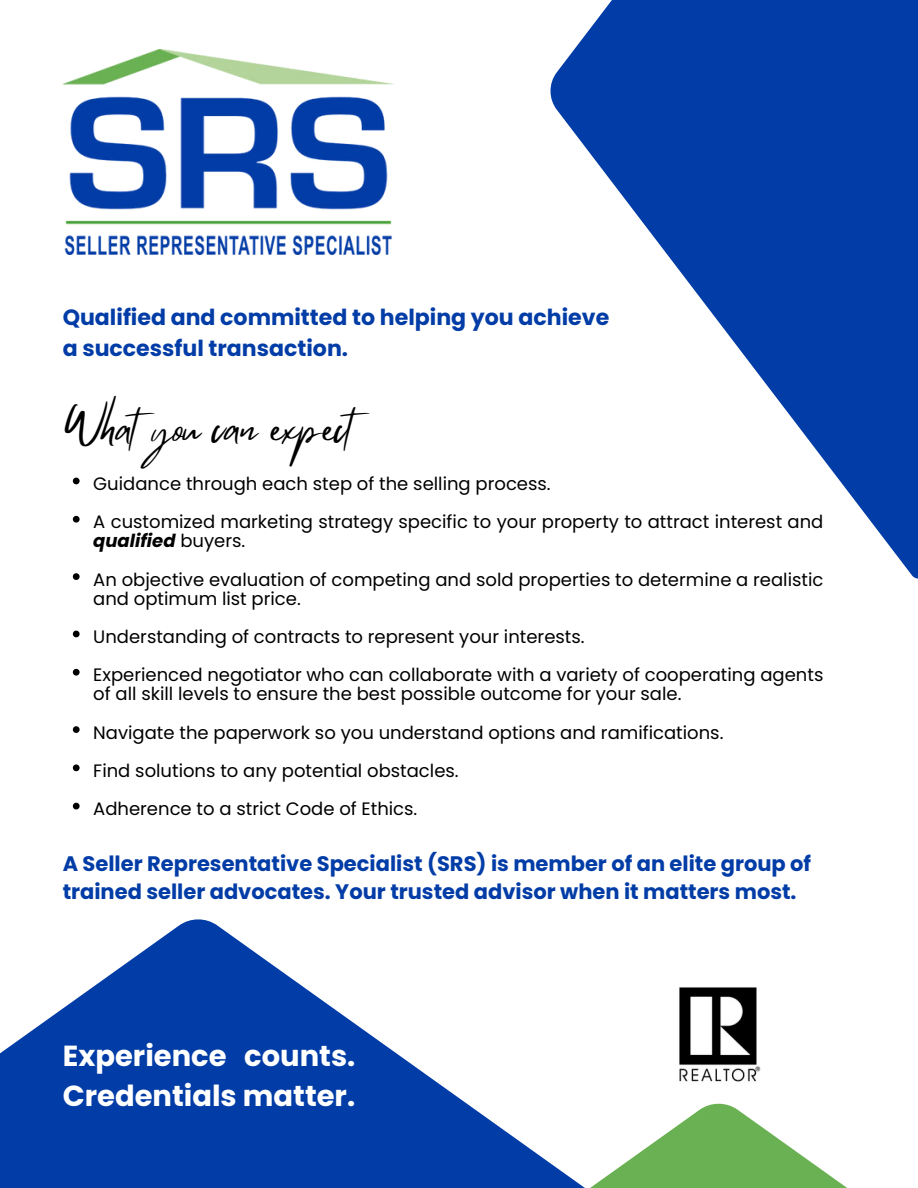
<style>
.page{position:relative;width:918px;height:1188px;background:#fff}
.page>*{position:absolute;margin:0;border:0;box-sizing:border-box;transform-origin:0 0}
.t1{font:42px "Mistrully";color:#000}
.t2{font:700 28.95px/40.5px "Poppins";color:#fff}
.t3{font:700 22.05px/30.3px "Poppins";color:#023ca6}
.t4{font:700 21px/28.2px "Poppins";color:#023ca6}
.t5{font:18px/38.2px "Poppins";color:#000}
.s1{font-weight:700;font-style:italic}
</style>
<div class="page">
<svg style="left:0;top:919px;width:456px;height:269px;fill:#023ca6"></svg>
<svg style="left:191px;top:1096px;width:656px;height:92px;fill:#023ca6"></svg>
<svg style="left:550px;top:0;width:368px;height:579px;fill:#023ca6"></svg>
<img style="left:63px;top:49px;width:331px;height:206px">
<svg style="left:73px;top:478px;width:7px;height:6px"></svg>
<svg style="left:73px;top:516px;width:7px;height:7px"></svg>
<svg style="left:73px;top:573px;width:7px;height:7px"></svg>
<svg style="left:73px;top:631px;width:7px;height:6px"></svg>
<svg style="left:73px;top:669px;width:7px;height:7px"></svg>
<svg style="left:73px;top:726px;width:7px;height:7px"></svg>
<svg style="left:73px;top:764px;width:7px;height:7px"></svg>
<svg style="left:73px;top:803px;width:7px;height:6px"></svg>
<img style="left:679px;top:987px;width:82px;height:95px">
<p class="t3" style="left:63px;top:302px;width:548px">Qualified and committed to helping you achieve a successful transaction.</p>
<h1 class="t1" style="left:63px;top:401px;width:315px">Whatyou can expect</h1>
<p class="t5" style="left:93px;top:465px;width:732px">Guidance through each step of the selling process.<br>A customized marketing strategy specific to your property to attract interest and</p>
<p class="t5" style="left:93px;top:522px;width:732px"><span class="s1">qualified</span> buyers.<br>An objective evaluation of competing and sold properties to determine a realistic</p>
<p class="t5" style="left:93px;top:579px;width:732px">and optimum list price.<br>Understanding of contracts to represent your interests.<br>Experienced negotiator who can collaborate with a variety of cooperating agents</p>
<p class="t5" style="left:93px;top:675px;width:632px">of all skill levels to ensure the best possible outcome for your sale.<br>Navigate the paperwork so you understand options and ramifications.<br>Find solutions to any potential obstacles.<br>Adherence to a strict Code of Ethics.</p>
<p class="t4" style="left:63px;top:849px;width:750px">A Seller Representative Specialist (SRS) is member of an elite group of trained seller advocates. Your trusted advisor when it matters most.</p>
<h2 class="t2" style="left:63px;top:1035px;width:294px">Experience counts.<br>Credentials matter.</h2>
</div>
